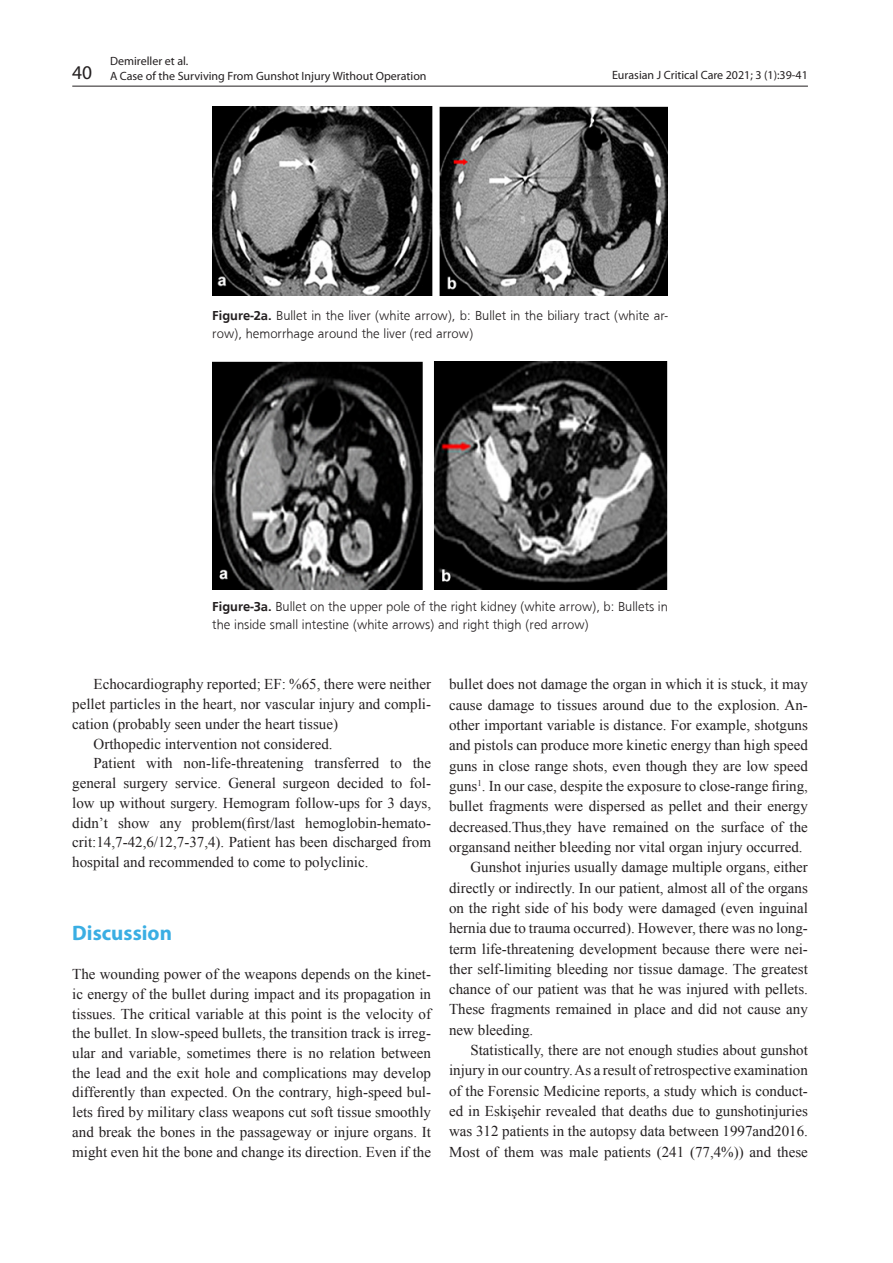
<style>
.page{position:relative;width:893px;height:1263px;background:#fff}
.page>*{position:absolute;margin:0;border:0;box-sizing:border-box;transform-origin:0 0}
.t1{font:700 21px "Myriad Pro";color:#3aaee3}
.t2{font:19.5px "Myriad Pro";color:#231f20}
.t3{font:15px/20.2px "Times New Roman";color:#231f20;text-align:justify}
.t4{font:13.5px/18px "Frugal Sans";color:#231f20}
.t5{font:12px/14.4px "Myriad Pro";color:#231f20}
.s1{font-weight:700}
</style>
<div class="page">
<hr style="left:72px;top:86px;width:736px;height:1px;background:#231f20">
<img style="left:212px;top:106px;width:456px;height:189px">
<img style="left:212px;top:361px;width:456px;height:228px">
<p class="t5" style="left:110px;top:54px;width:318px">Demireller et al.<br>A Case of the Surviving From Gunshot Injury Without Operation</p>
<h2 class="t2" style="left:72px;top:61px;width:22px">40</h2>
<p class="t5" style="left:612px;top:68px;width:197px">Eurasian J Critical Care 2021; 3 (1):39-41</p>
<p class="t4" style="left:212px;top:306px;width:457px"><span class="s1">Figure-2a.</span> Bullet in the liver (white arrow), b: Bullet in the biliary tract (white ar&shy;row), hemorrhage around the liver (red arrow)</p>
<p class="t4" style="left:212px;top:598px;width:457px"><span class="s1">Figure-3a.</span> Bullet on the upper pole of the right kidney (white arrow), b: Bullets in the inside small intestine (white arrows) and right thigh (red arrow)</p>
<p class="t3" style="left:72px;top:674px;width:360px;line-height:19.8px;text-indent:21px">Echocardiography reported; EF: %65, there were neither pellet particles in the heart, nor vascular injury and compli&shy;cation (probably seen under the heart tissue)</p>
<p class="t3" style="left:94px;top:733px;width:241px">Orthopedic intervention not considered.</p>
<p class="t3" style="left:72px;top:753px;width:360px;line-height:19.8px;text-indent:21px">Patient with non-life-threatening transferred to the general surgery service. General surgeon decided to fol&shy;low up without surgery. Hemogram follow-ups for 3 days, didn’t show any problem(first/last hemoglobin-hemato&shy;crit:14,7-42,6/12,7-37,4). Patient has been discharged from hospital and recommended to come to polyclinic.</p>
<p class="t1" style="left:72px;top:919px;width:101px">Discussion</p>
<p class="t3" style="left:72px;top:964px;width:360px;line-height:19.8px">The wounding power of the weapons depends on the kinet&shy;ic energy of the bullet during impact and its propagation in tissues. The critical variable at this point is the velocity of the bullet. In slow-speed bullets, the transition track is irreg&shy;ular and variable, sometimes there is no relation between the lead and the exit hole and complications may develop differently than expected. On the contrary, high-speed bul&shy;lets fired by military class weapons cut soft tissue smoothly and break the bones in the passageway or injure organs. It might even hit the bone and change its direction. Even if the</p>
<p class="t3" style="left:449px;top:674px;width:360px">bullet does not damage the organ in which it is stuck, it may cause damage to tissues around due to the explosion. An&shy;other important variable is distance. For example, shotguns and pistols can produce more kinetic energy than high speed guns in close range shots, even though they are low speed guns<sup>1</sup>. In our case, despite the exposure to close-range firing, bullet fragments were dispersed as pellet and their energy decreased.Thus,they have remained on the surface of the organsand neither bleeding nor vital organ injury occurred.</p>
<p class="t3" style="left:449px;top:857px;width:360px;text-indent:21px">Gunshot injuries usually damage multiple organs, either directly or indirectly. In our patient, almost all of the organs on the right side of his body were damaged (even inguinal hernia due to trauma occurred). However, there was no long&shy;term life-threatening development because there were nei&shy;ther self-limiting bleeding nor tissue damage. The greatest chance of our patient was that he was injured with pellets.<br>These fragments remained in place and did not cause any new bleeding.</p>
<p class="t3" style="left:449px;top:1040px;width:360px;text-indent:21px">Statistically, there are not enough studies about gunshot injury in our country. As a result of retrospective examination of the Forensic Medicine reports, a study which is conduct&shy;ed in Eskişehir revealed that deaths due to gunshotinjuries was 312 patients in the autopsy data between 1997and2016.<br>Most of them was male patients (241 (77,4%)) and these</p>
</div>
